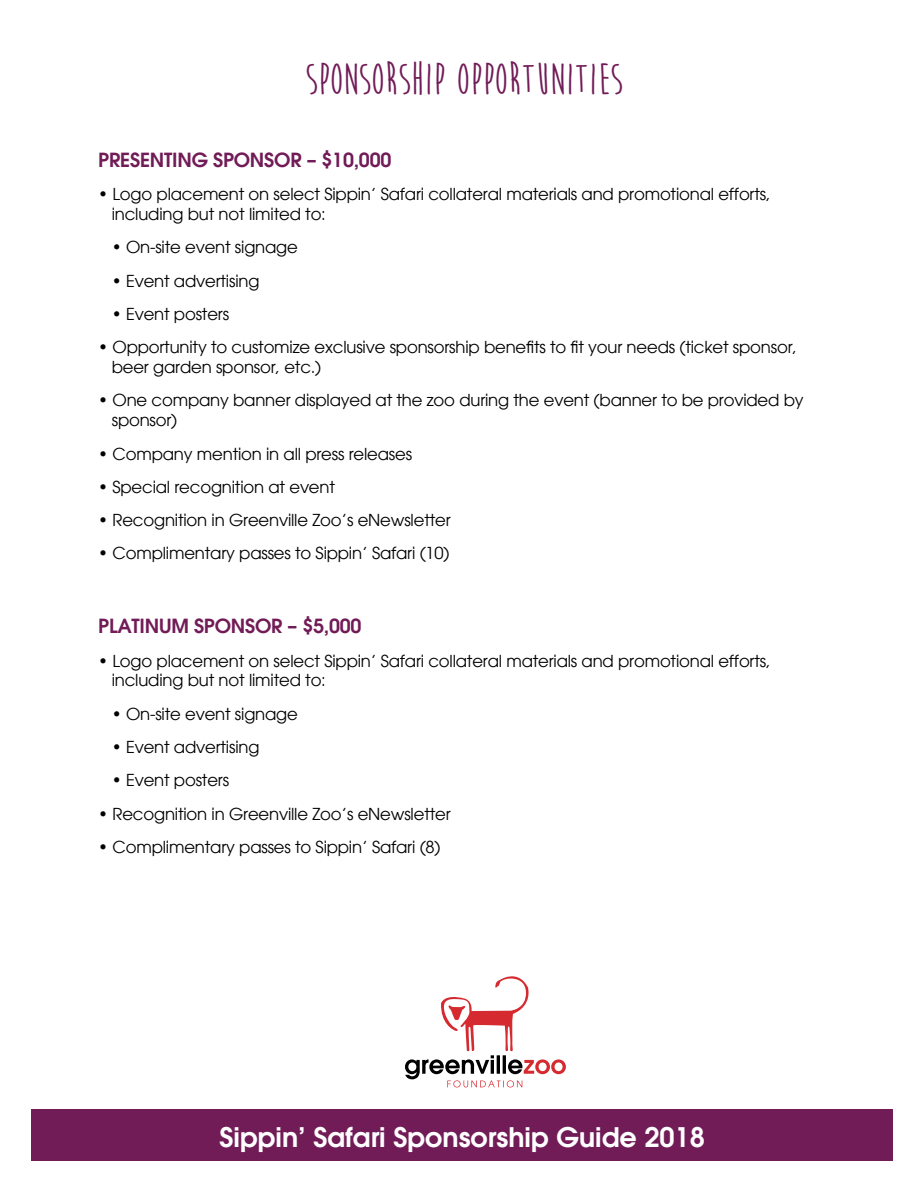
<style>
.page{position:relative;width:918px;height:1188px;background:#fff}
.page>*{position:absolute;margin:0;border:0;box-sizing:border-box;transform-origin:0 0}
.t1{font:700 45px "Moon Flower";color:#711b57}
.t2{font:600 27px "Avant Garde";color:#fff}
.t3{font:600 19.5px "Avant Garde";letter-spacing:-.01em;color:#711b57}
.t4{font:16.5px/19.8px "Avant Garde";letter-spacing:-.01em;color:#000}
</style>
<div class="page">
<div style="left:31px;top:1110px;width:862px;height:51px;background:#711b57"></div>
<svg style="left:405px;top:976px;width:161px;height:111px"></svg>
<h1 class="t1" style="left:305px;top:56px;width:319px">SPONSORSHIP OPPORTUNITIES</h1>
<p class="t3" style="left:98px;top:147px;width:295px">PRESENTING SPONSOR – $10,000</p>
<p class="t4" style="left:112px;top:185px;width:660px;text-indent:-13px">• Logo placement on select Sippin’ Safari collateral materials and promotional efforts, including but not limited to:</p>
<p class="t4" style="left:112px;top:238px;width:188px">• On-site event signage</p>
<p class="t4" style="left:112px;top:271px;width:149px">• Event advertising</p>
<p class="t4" style="left:112px;top:304px;width:119px">• Event posters</p>
<p class="t4" style="left:112px;top:338px;width:687px;text-indent:-13px">• Opportunity to customize exclusive sponsorship benefits to fit your needs (ticket sponsor, beer garden sponsor, etc.)</p>
<p class="t4" style="left:112px;top:391px;width:693px;text-indent:-13px">• One company banner displayed at the zoo during the event (banner to be provided by sponsor)</p>
<p class="t4" style="left:98px;top:444px;width:315px">• Company mention in all press releases</p>
<p class="t4" style="left:98px;top:477px;width:238px">• Special recognition at event</p>
<p class="t4" style="left:98px;top:510px;width:354px">• Recognition in Greenville Zoo’s eNewsletter</p>
<p class="t4" style="left:98px;top:544px;width:353px">• Complimentary passes to Sippin’ Safari (10)</p>
<p class="t3" style="left:98px;top:613px;width:265px">PLATINUM SPONSOR – $5,000</p>
<p class="t4" style="left:112px;top:651px;width:660px;text-indent:-13px">• Logo placement on select Sippin’ Safari collateral materials and promotional efforts, including but not limited to:</p>
<p class="t4" style="left:112px;top:704px;width:188px">• On-site event signage</p>
<p class="t4" style="left:112px;top:737px;width:149px">• Event advertising</p>
<p class="t4" style="left:112px;top:770px;width:119px">• Event posters</p>
<p class="t4" style="left:98px;top:804px;width:354px">• Recognition in Greenville Zoo’s eNewsletter</p>
<p class="t4" style="left:98px;top:837px;width:344px">• Complimentary passes to Sippin’ Safari (8)</p>
<h2 class="t2" style="left:219px;top:1119px;width:487px">Sippin’ Safari Sponsorship Guide 2018</h2>
</div>
